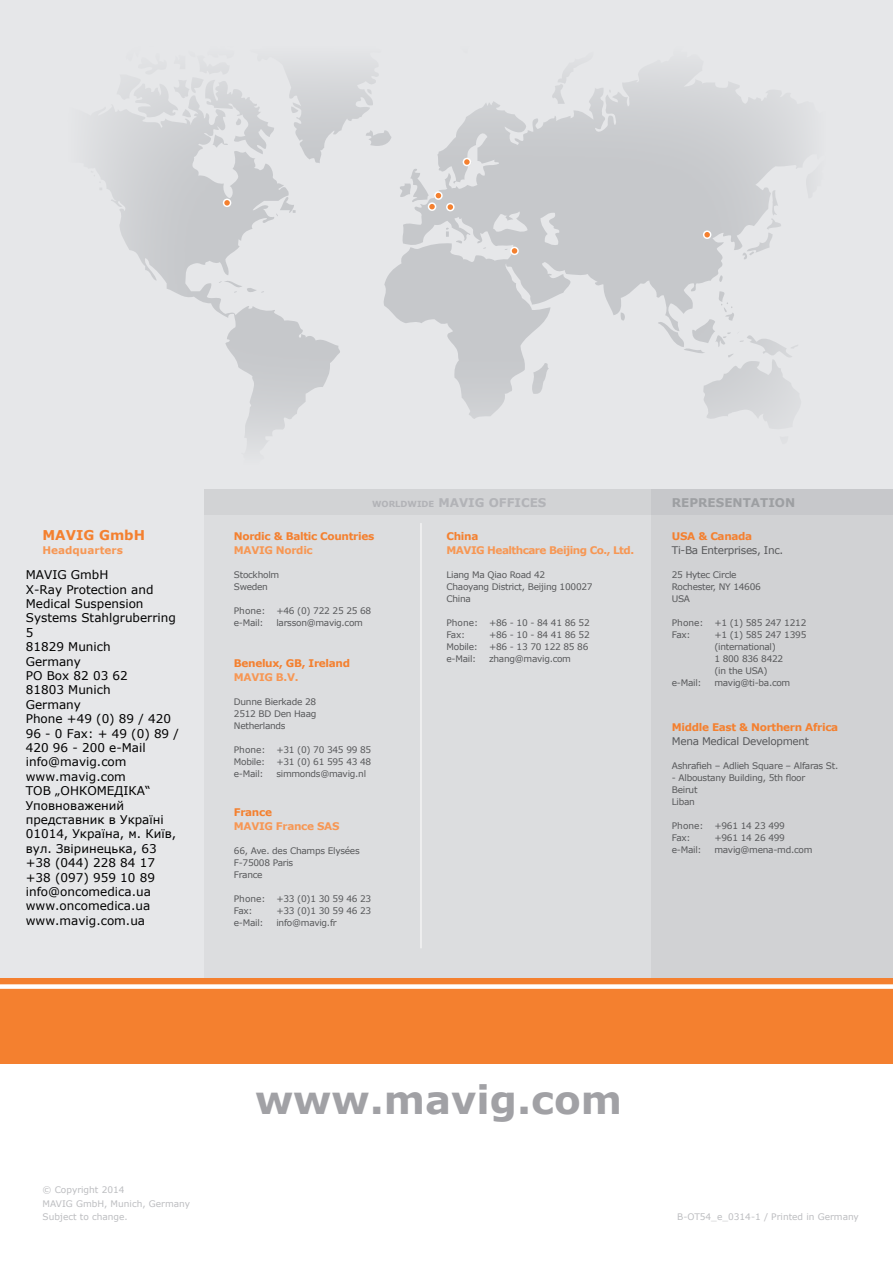
<style>
.page{position:relative;width:893px;height:1263px;background:#fff}
.page>*{position:absolute;margin:0;border:0;box-sizing:border-box;transform-origin:0 0}
.t1{font:700 39px "Verdana";color:#a1a1a5}
.t2{font:700 13.5px "Verdana";color:#f4802f}
.t3{font:12px/14.4px "Verdana";color:#000}
.t4{font:700 12px "Verdana";color:#b2b3b7}
.t5{font:700 12px "Verdana";color:#9d9fa2}
.t6{font:700 10.5px "Verdana";letter-spacing:-.03em;color:#f4802f}
.t7{font:10.5px "Verdana";letter-spacing:-.03em;color:#57585a}
.t8{font:700 10.5px "Verdana";letter-spacing:-.03em;color:#f79754}
.t9{font:700 10.5px "Verdana";letter-spacing:-.05em;color:#f79754}
.t10{font:700 10.5px "Verdana";color:#f79754}
.t11{font:9px/12px "Verdana";letter-spacing:-.03em;color:#57585a}
.t12{font:9px/13.5px "Verdana";color:#bcbdc0}
.s1{font-size:8.4px}
</style>
<div class="page">
<div style="left:0;top:0;width:893px;height:999px;background:#e6e7e9"></div>
<div style="left:651px;top:489px;width:242px;height:510px;background:#d1d2d4"></div>
<div style="left:204px;top:489px;width:447px;height:510px;background:#dcdddf"></div>
<hr style="left:421px;top:523px;width:1px;height:425px;background:#fff">
<div style="left:204px;top:489px;width:689px;height:25px;background:#d1d2d4"></div>
<svg style="left:96px;top:70px;width:707px;height:373px"></svg>
<svg style="left:493px;top:211px;width:35px;height:23px"></svg>
<div style="left:447px;top:204px;width:7px;height:7px;background:#f4802f;border-radius:50%"></div>
<div style="left:446px;top:203px;width:9px;height:8px;border:2px solid #fff;border-radius:50%"></div>
<div style="left:435px;top:192px;width:7px;height:7px;background:#f4802f;border-radius:50%"></div>
<div style="left:434px;top:191px;width:9px;height:9px;border:2px solid #fff;border-radius:50%"></div>
<div style="left:463px;top:158px;width:7px;height:8px;background:#f4802f;border-radius:50%"></div>
<div style="left:463px;top:158px;width:8px;height:8px;border:2px solid #fff;border-radius:50%"></div>
<div style="left:428px;top:203px;width:8px;height:7px;background:#f4802f;border-radius:50%"></div>
<div style="left:428px;top:202px;width:8px;height:9px;border:2px solid #fff;border-radius:50%"></div>
<div style="left:511px;top:247px;width:7px;height:7px;background:#f4802f;border-radius:50%"></div>
<div style="left:510px;top:247px;width:9px;height:8px;border:2px solid #fff;border-radius:50%"></div>
<div style="left:704px;top:231px;width:7px;height:7px;background:#f4802f;border-radius:50%"></div>
<div style="left:703px;top:230px;width:8px;height:9px;border:2px solid #fff;border-radius:50%"></div>
<div style="left:224px;top:199px;width:7px;height:7px;background:#f4802f;border-radius:50%"></div>
<div style="left:223px;top:199px;width:8px;height:8px;border:2px solid #fff;border-radius:50%"></div>
<div style="left:0;top:978px;width:893px;height:85px;background:#f4802f"></div>
<div style="left:0;top:984px;width:893px;height:5px;background:#fff"></div>
<h2 class="t2" style="left:43px;top:525px;width:104px">MAVIG GmbH</h2>
<p class="t10" style="left:43px;top:543px;width:82px">Headquarters</p>
<p class="t3" style="left:26px;top:567px;width:155px">MAVIG GmbH<br>X-Ray Protection and<br>Medical Suspension<br>Systems Stahlgruberring<br>5<br>81829 Munich<br>Germany<br>PO Box 82 03 62<br>81803 Munich<br>Germany<br>Phone +49 (0) 89 / 420<br>96 - 0 Fax: + 49 (0) 89 /<br>420 96 - 200 e-Mail info@mavig.com www.mavig.com<br>ТОВ „ОНКОМЕДІКА“<br>Уповноважений представник в Україні<br>01014, Україна, м. Київ, вул. Звіринецька, 63 +38 (044) 228 84 17 +38 (097) 959 10 89 info@oncomedica.ua www.oncomedica.ua www.mavig.com.ua</p>
<h3 class="t4" style="left:372px;top:494px;width:126px"><span class="s1">WORLDWIDE</span> MAVIG offices</h3>
<p class="t6" style="left:234px;top:528px;width:142px">Nordic &amp; Baltic Countries</p>
<p class="t8" style="left:234px;top:542px;width:80px">MAVIG Nordic</p>
<p class="t11" style="left:234px;top:568px;width:47px">Stockholm<br>Sweden</p>
<p class="t11" style="left:234px;top:604px;width:139px">Phone: +46 (0) 722 25 25 68 e-Mail:</p>
<p class="t11" style="left:276px;top:616px;width:88px">larsson@mavig.com</p>
<p class="t6" style="left:234px;top:656px;width:118px">Benelux, GB, Ireland</p>
<p class="t8" style="left:234px;top:670px;width:66px">MAVIG B.V.</p>
<p class="t11" style="left:234px;top:696px;width:84px;text-align:justify">Dunne Bierkade 28<br>2512 BD Den Haag Netherlands</p>
<p class="t11" style="left:234px;top:744px;width:139px;text-align:justify">Phone: +31 (0) 70 345 99 85<br>Mobile: +31 (0) 61 595 43 48 e-Mail:</p>
<p class="t11" style="left:276px;top:768px;width:91px">simmonds@mavig.nl</p>
<p class="t6" style="left:234px;top:805px;width:40px">France</p>
<p class="t8" style="left:234px;top:819px;width:107px">MAVIG France SAS</p>
<p class="t11" style="left:234px;top:845px;width:127px">66, Ave. des Champs Elysées<br>F-75008 Paris<br>France</p>
<p class="t11" style="left:234px;top:893px;width:139px">Phone: +33 (0)1 30 59 46 23<br>Fax:</p>
<p class="t11" style="left:276px;top:905px;width:96px">+33 (0)1 30 59 46 23</p>
<p class="t11" style="left:234px;top:917px;width:31px">e-Mail:</p>
<p class="t11" style="left:276px;top:917px;width:62px">info@mavig.fr</p>
<p class="t6" style="left:446px;top:528px;width:33px">China</p>
<p class="t9" style="left:446px;top:542px;width:189px">MAVIG Healthcare Beijing Co., Ltd.</p>
<p class="t11" style="left:446px;top:568px;width:148px">Liang Ma Qiao Road 42<br>Chaoyang District, Beijing 100027<br>China</p>
<p class="t11" style="left:446px;top:616px;width:145px">Phone: +86 - 10 - 84 41 86 52<br>Fax:</p>
<p class="t11" style="left:446px;top:628px;width:145px;text-indent:43px">+86 - 10 - 84 41 86 52<br>Mobile: +86 - 13 70 122 85 86 e-Mail:</p>
<p class="t11" style="left:489px;top:652px;width:84px">zhang@mavig.com</p>
<h3 class="t5" style="left:672px;top:494px;width:19px">Representation</h3>
<p class="t6" style="left:672px;top:528px;width:82px">USA &amp; Canada</p>
<p class="t7" style="left:672px;top:543px;width:113px">Ti-Ba Enterprises, Inc.</p>
<p class="t11" style="left:672px;top:568px;width:91px">25 Hytec Circle<br>Rochester, NY 14606<br>USA</p>
<p class="t11" style="left:672px;top:616px;width:136px">Phone: +1 (1) 585 247 1212<br>Fax:</p>
<p class="t11" style="left:714px;top:628px;width:94px">+1 (1) 585 247 1395 (international)<br>1 800 836 8422<br>(in the USA)</p>
<p class="t11" style="left:672px;top:676px;width:31px">e-Mail:</p>
<p class="t11" style="left:714px;top:676px;width:78px">mavig@ti-ba.com</p>
<p class="t6" style="left:672px;top:720px;width:168px">Middle East &amp; Northern Africa</p>
<p class="t7" style="left:672px;top:734px;width:139px">Mena Medical Development</p>
<p class="t11" style="left:672px;top:760px;width:168px">Ashrafieh – Adlieh Square – Alfaras St.</p>
<p class="t11" style="left:672px;top:772px;width:135px">- Alboustany Building, 5th floor<br>Beirut<br>Liban</p>
<p class="t11" style="left:672px;top:820px;width:115px">Phone: +961 14 23 499<br>Fax:</p>
<p class="t11" style="left:714px;top:832px;width:72px">+961 14 26 499</p>
<p class="t11" style="left:672px;top:844px;width:31px">e-Mail:</p>
<p class="t11" style="left:714px;top:844px;width:100px">mavig@mena-md.com</p>
<p class="t12" style="left:43px;top:1183px;width:149px">© Copyright 2014<br>MAVIG GmbH, Munich, Germany<br>Subject to change.</p>
<h1 class="t1" style="left:255px;top:1072px;width:368px">www.mavig.com</h1>
<p class="t12" style="left:677px;top:1210px;width:183px">B-OT54_e_0314-1 / Printed in Germany</p>
</div>
